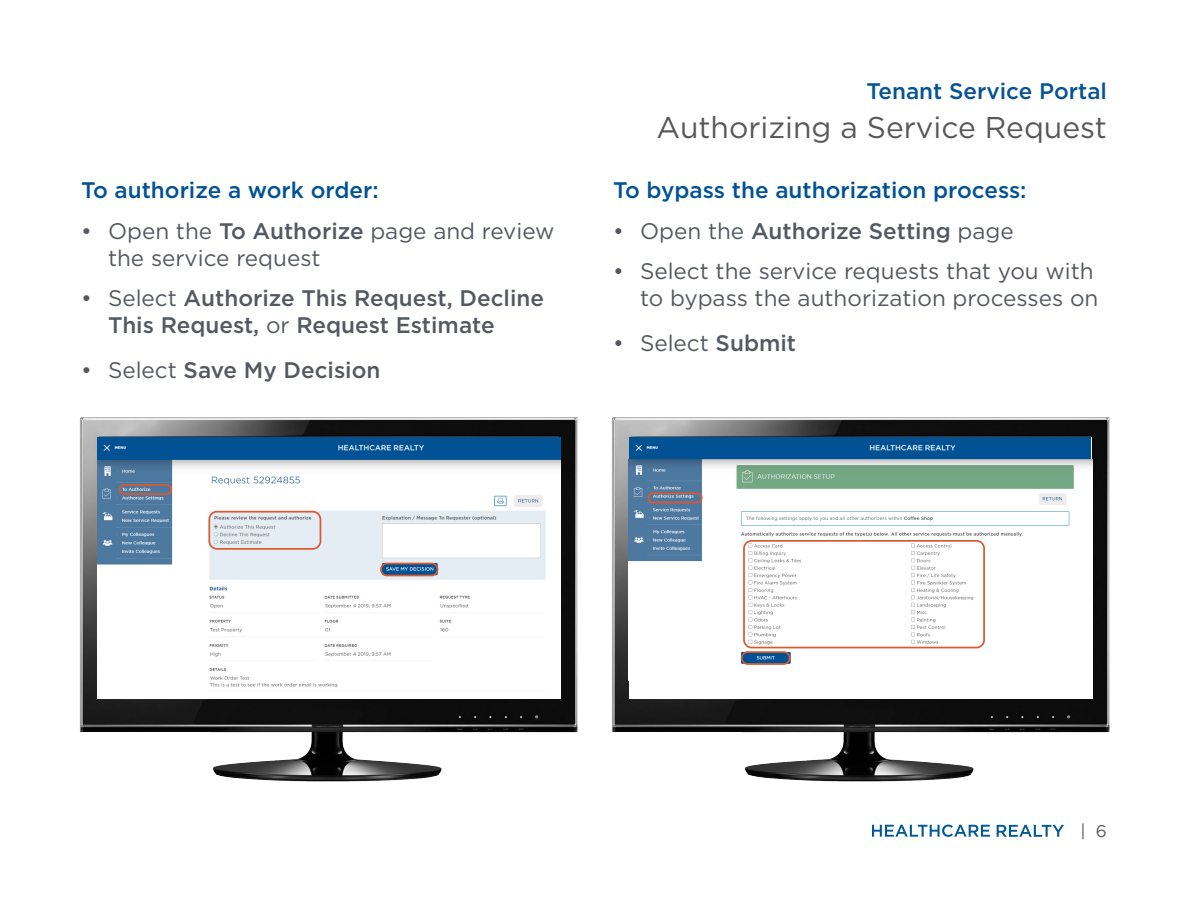
<style>
.page{position:relative;width:1188px;height:918px;background:#fff}
.page>*{position:absolute;margin:0;border:0;box-sizing:border-box;transform-origin:0 0}
.t1{font:30px "Gotham";color:#57585a}
.t2{font:22.5px/27px "Gotham";color:#545860}
.t3{font:500 22.5px/27px "Gotham";color:#545860}
.t4{font:500 22.5px "Gotham";color:#005295}
.t5{font:500 22.5px "Gotham";color:#075394}
.t6{font:17.1px "Gotham";color:#58595b}
.s1{font-weight:500}
.s2{font-weight:400}
</style>
<div class="page">
<svg style="left:872px;top:825px;width:118px;height:12px"></svg>
<svg style="left:997px;top:825px;width:67px;height:12px"></svg>
<img style="left:79px;top:417px;width:499px;height:365px">
<img style="left:97px;top:437px;width:464px;height:23px">
<img style="left:97px;top:460px;width:464px;height:239px">
<img style="left:611px;top:417px;width:499px;height:365px">
<div style="left:630px;top:437px;width:461px;height:22px;background:#015294"></div>
<div style="left:629px;top:459px;width:463px;height:240px;background:#fff"></div>
<img style="left:629px;top:459px;width:463px;height:206px">
<div style="left:208px;top:511px;width:113px;height:39px;border:2px solid #dd582c;border-radius:8px"></div>
<div style="left:380px;top:563px;width:58px;height:13px;border:2px solid #dd582c;border-radius:6px"></div>
<div style="left:119px;top:484px;width:53px;height:11px;border:2px solid #dd582c;border-radius:5px"></div>
<div style="left:647px;top:492px;width:56px;height:11px;border:2px solid #dd582c;border-radius:5px"></div>
<div style="left:741px;top:651px;width:49px;height:14px;border:2px solid #dd582c;border-radius:6px"></div>
<div style="left:743px;top:540px;width:242px;height:108px;border:2px solid #dd582c;border-radius:8px"></div>
<p class="t4" style="left:81px;top:176px;width:299px">To authorize a work order:</p>
<p class="t2" style="left:108px;top:217px;width:448px;text-indent:-27px">• Open the <span class="s1">To Authorize</span> page and review the service request</p>
<p class="t3" style="left:108px;top:285px;width:438px;text-indent:-27px"><span class="s2">• Select</span> Authorize This Request, Decline<br>This Request, <span class="s2">or</span> Request Estimate</p>
<p class="t3" style="left:81px;top:357px;width:301px"><span class="s2">• Select</span> Save My Decision</p>
<p class="t5" style="left:866px;top:76px;width:242px">Tenant Service Portal</p>
<p class="t1" style="left:657px;top:108px;width:452px">Authorizing a Service Request</p>
<p class="t4" style="left:613px;top:176px;width:415px">To bypass the authorization process:</p>
<p class="t3" style="left:613px;top:217px;width:402px"><span class="s2">• Open the</span> Authorize Setting <span class="s2">page</span></p>
<p class="t2" style="left:613px;top:257px;width:487px;text-align:right">• Select the service requests that you with to bypass the authorization processes on</p>
<p class="t2" style="left:613px;top:329px;width:185px">• Select <span class="s1">Submit</span></p>
<p class="t6" style="left:1081px;top:820px;width:28px">| 6</p>
</div>
